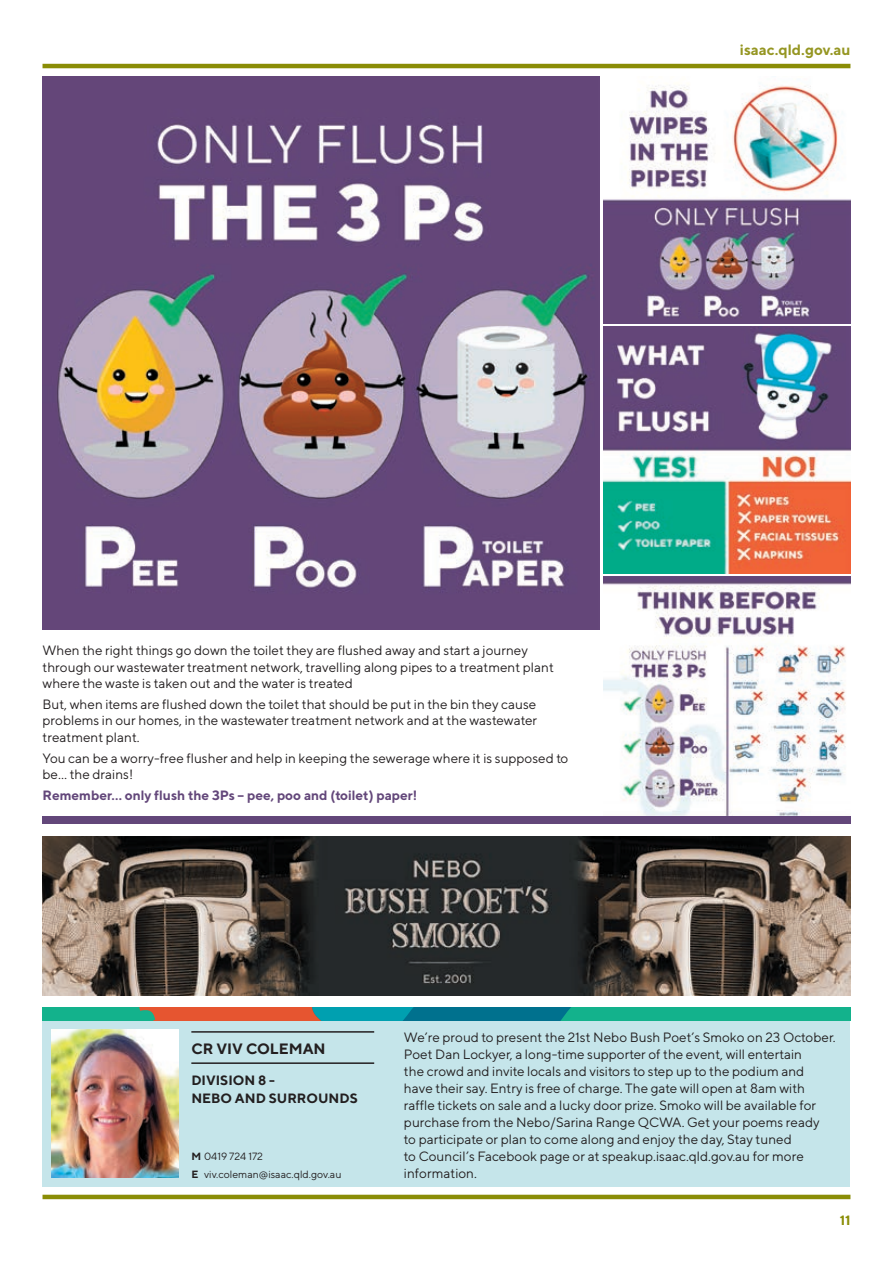
<style>
.page{position:relative;width:893px;height:1263px;background:#fff}
.page>*{position:absolute;margin:0;border:0;box-sizing:border-box;transform-origin:0 0}
.t1{font:700 15px "TT Norms";color:#959622}
.t2{font:700 15px "TT Norms";color:#231f20}
.t3{font:13.5px/17px "TT Norms";color:#231f20}
.t4{font:700 13.5px "TT Norms";color:#63477a}
.t5{font:700 13.5px/18px "TT Norms";color:#231f20}
.t6{font:700 13.5px "TT Norms";color:#8a8d06}
.t7{font:10.5px/18px "TT Norms";color:#231f20}
.s1{font-weight:700}
</style>
<div class="page">
<hr style="left:43px;top:1195px;width:807px;height:4px;background:#8a8d06">
<hr style="left:43px;top:64px;width:807px;height:4px;background:#8a8d06">
<div style="left:43px;top:1020px;width:807px;height:166px;background:#c5e5ea"></div>
<hr style="left:191px;top:1031px;width:183px;height:2px;background:#231f20">
<hr style="left:191px;top:1062px;width:183px;height:2px;background:#231f20">
<svg style="left:43px;top:1008px;width:807px;height:12px;background:#38907d"></svg>
<img style="left:51px;top:1029px;width:128px;height:149px">
<img style="left:43px;top:77px;width:557px;height:552px">
<img style="left:604px;top:85px;width:246px;height:238px">
<img style="left:604px;top:327px;width:246px;height:246px">
<img style="left:604px;top:577px;width:246px;height:239px">
<img style="left:43px;top:837px;width:807px;height:158px">
<div style="left:43px;top:816px;width:807px;height:7px;background:#63477a"></div>
<p class="t1" style="left:740px;top:40px;width:112px">isaac.qld.gov.au</p>
<p class="t3" style="left:43px;top:642px;width:513px;line-height:16.5px">When the right things go down the toilet they are flushed away and start a journey through our wastewater treatment network, travelling along pipes to a treatment plant where the waste is taken out and the water is treated</p>
<p class="t3" style="left:43px;top:695px;width:496px;line-height:16.5px;text-align:justify">But, when items are flushed down the toilet that should be put in the bin they cause problems in our homes, in the wastewater treatment network and at the wastewater treatment plant.</p>
<p class="t3" style="left:43px;top:749px;width:527px;line-height:16.5px">You can be a worry-free flusher and help in keeping the sewerage where it is supposed to be… the drains!</p>
<p class="t4" style="left:43px;top:787px;width:376px">Remember… only flush the 3Ps – pee, poo and (toilet) paper!</p>
<p class="t2" style="left:191px;top:1039px;width:136px">CR VIV COLEMAN</p>
<p class="t5" style="left:191px;top:1070px;width:168px">DIVISION 8 -<br>NEBO AND SURROUNDS</p>
<p class="t7" style="left:191px;top:1147px;width:152px"><span class="s1">M</span> 0419 724 172<br><span class="s1">E</span> viv.coleman@isaac.qld.gov.au</p>
<p class="t3" style="left:404px;top:1028px;width:433px">We’re proud to present the 21st Nebo Bush Poet’s Smoko on 23 October.<br>Poet Dan Lockyer, a long-time supporter of the event, will entertain<br>the crowd and invite locals and visitors to step up to the podium and have their say. Entry is free of charge. The gate will open at 8am with raffle tickets on sale and a lucky door prize. Smoko will be available for purchase from the Nebo/Sarina Range QCWA. Get your poems ready<br>to participate or plan to come along and enjoy the day, Stay tuned<br>to Council’s Facebook page or at speakup.isaac.qld.gov.au for more information.</p>
<p class="t6" style="left:840px;top:1212px;width:12px">11</p>
</div>
